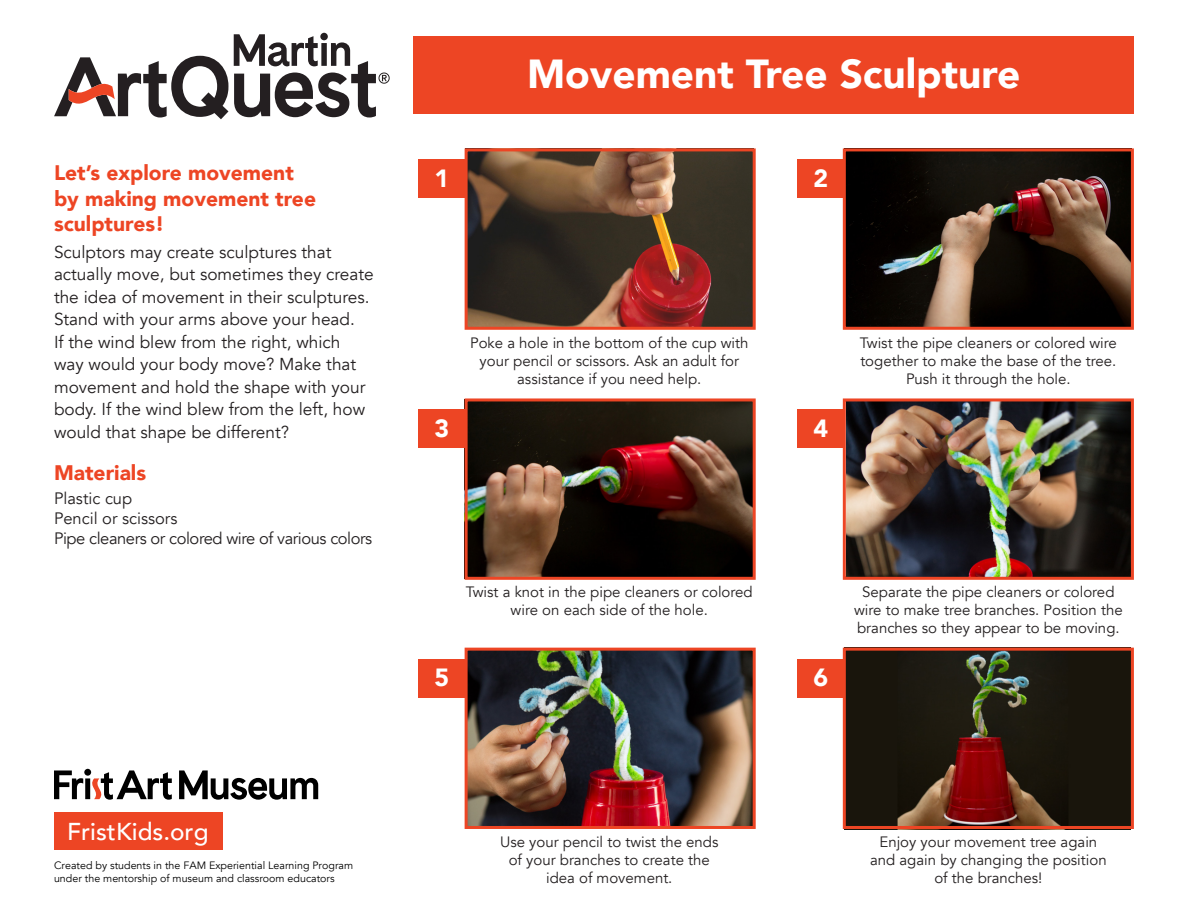
<style>
.page{position:relative;width:1188px;height:918px;background:#fff}
.page>*{position:absolute;margin:0;border:0;box-sizing:border-box;transform-origin:0 0}
.t1{font:900 40.5px "Avenir";color:#fff}
.t2{font:900 24.9px "Avenir";color:#fff}
.t3{font:500 24.45px "Avenir";color:#fff}
.BODY_BOLD{font:900 21px/25.2px "Avenir";color:#ed4524}
.BODY_TEXT{font:17.25px/22.5px "Avenir";color:#231f20}
.BODY_TEXT-2{font:16.5px "Avenir";letter-spacing:-.025em;color:#231f20}
.BODY_TEXT-3{font:16.5px "Avenir";color:#231f20}
.t4{font:15px/18px "Avenir";color:#231f20;text-align:center}
.t5{font:10.65px/12.8px "Avenir";color:#000}
</style>
<div class="page">
<div style="left:418px;top:159px;width:47px;height:39px;background:#ed4524"></div>
<div style="left:54px;top:812px;width:168px;height:38px;background:#ed4524"></div>
<svg style="left:54px;top:56px;width:174px;height:63px"></svg>
<div style="left:414px;top:36px;width:720px;height:77px;background:#ed4524"></div>
<svg style="left:54px;top:769px;width:118px;height:31px"></svg>
<svg style="left:179px;top:770px;width:139px;height:30px"></svg>
<img style="left:463px;top:148px;width:671px;height:682px">
<div style="left:798px;top:159px;width:46px;height:39px;background:#ed4524"></div>
<div style="left:418px;top:409px;width:47px;height:39px;background:#ed4524"></div>
<div style="left:798px;top:409px;width:46px;height:39px;background:#ed4524"></div>
<div style="left:418px;top:659px;width:47px;height:38px;background:#ed4524"></div>
<div style="left:798px;top:659px;width:46px;height:38px;background:#ed4524"></div>
<svg style="left:234px;top:33px;width:156px;height:85px"></svg>
<p class="BODY_BOLD" style="left:54px;top:160px;width:264px">Let’s explore movement by making movement tree sculptures!</p>
<p class="BODY_TEXT" style="left:54px;top:241px;width:321px">Sculptors may create sculptures that actually move, but sometimes they create the idea of movement in their sculptures.<br>Stand with your arms above your head.<br>If the wind blew from the right, which way would your body move? Make that movement and hold the shape with your body. If the wind blew from the left, how would that shape be different?</p>
<p class="BODY_BOLD" style="left:54px;top:460px;width:94px">Materials</p>
<p class="BODY_TEXT-3" style="left:54px;top:489px;width:80px">Plastic cup</p>
<p class="BODY_TEXT-3" style="left:54px;top:509px;width:125px">Pencil or scissors</p>
<p class="BODY_TEXT-2" style="left:54px;top:529px;width:320px">Pipe cleaners or colored wire of various colors</p>
<h3 class="t3" style="left:67px;top:810px;width:143px">FristKids.org</h3>
<p class="t5" style="left:54px;top:860px;width:301px">Created by students in the FAM Experiential Learning Program under the mentorship of museum and classroom educators</p>
<p class="t1" style="left:527px;top:40px;width:495px">Movement Tree Sculpture</p>
<h2 class="t2" style="left:434px;top:157px;width:16px">1</h2>
<h2 class="t2" style="left:814px;top:157px;width:16px">2</h2>
<p class="t4" style="left:470px;top:334px;width:280px">Poke a hole in the bottom of the cup with your pencil or scissors. Ask an adult for assistance if you need help.</p>
<h2 class="t2" style="left:434px;top:407px;width:16px">3</h2>
<h2 class="t2" style="left:814px;top:407px;width:16px">4</h2>
<p class="t4" style="left:860px;top:334px;width:258px;text-align:left">Twist the pipe cleaners or colored wire together to make the base of the tree.</p>
<p class="t4" style="left:906px;top:370px;width:166px">Push it through the hole.</p>
<p class="t4" style="left:466px;top:583px;width:288px">Twist a knot in the pipe cleaners or colored wire on each side of the hole.</p>
<h2 class="t2" style="left:434px;top:656px;width:16px">5</h2>
<h2 class="t2" style="left:814px;top:656px;width:16px">6</h2>
<p class="t4" style="left:854px;top:583px;width:270px">Separate the pipe cleaners or colored wire to make tree branches. Position the branches so they appear to be moving.</p>
<p class="t4" style="left:500px;top:833px;width:220px">Use your pencil to twist the ends</p>
<p class="t4" style="left:509px;top:851px;width:203px">of your branches to create the</p>
<p class="t4" style="left:546px;top:869px;width:128px">idea of movement.</p>
<p class="t4" style="left:879px;top:833px;width:219px">Enjoy your movement tree again</p>
<p class="t4" style="left:870px;top:851px;width:238px">and again by changing the position</p>
<p class="t4" style="left:934px;top:869px;width:110px">of the branches!</p>
</div>
